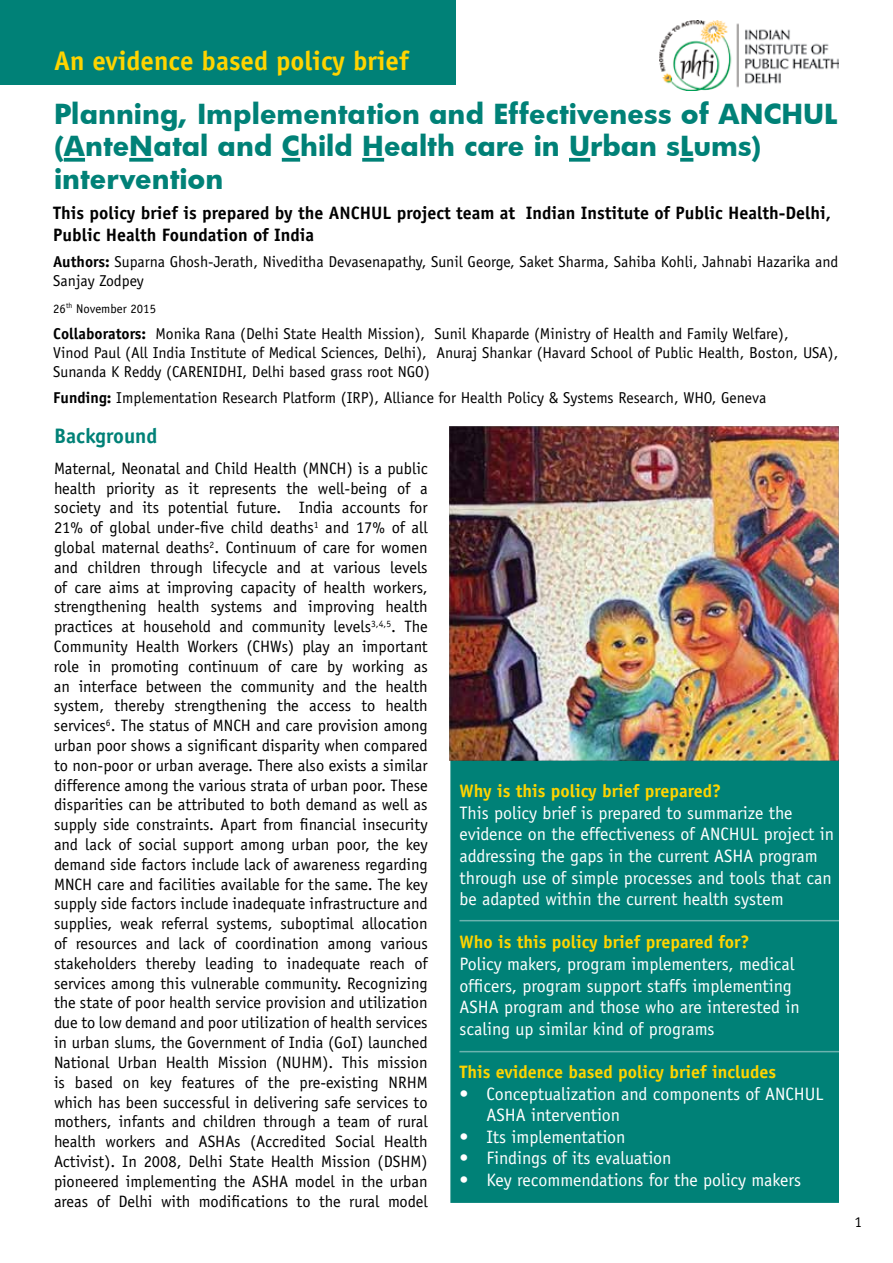
<style>
.page{position:relative;width:893px;height:1263px;background:#fff}
.page>*{position:absolute;margin:0;border:0;box-sizing:border-box;transform-origin:0 0}
.t1{font:700 27px/32.4px "Futura";color:#008177}
.t2{font:700 27px "Officina Sans";color:#ffd400}
.t3{font:700 21px "Officina Sans";color:#008177}
.t4{font:18px/21.6px "Officina Sans";color:#fff}
.t5{font:700 18px/22.5px "Officina Sans";color:#000}
.t6{font:700 18px "Officina Sans";color:#ffd400}
.t7{font:16.5px/19.8px "Officina Sans";color:#000;text-align:justify}
.t8{font:15.75px/18.9px "Officina Sans";color:#000}
.t9{font:15px "Officina Sans";color:#000}
.t10{font:12.75px "Officina Sans";color:#000}
.s1{font-weight:700}
</style>
<div class="page">
<div style="left:0;top:0;width:455px;height:85px;background:#008177"></div>
<div style="left:450px;top:759px;width:389px;height:444px;background:#008177;border:2px solid #008177"></div>
<svg style="left:64px;top:158px;width:21px;height:4px"></svg>
<svg style="left:129px;top:158px;width:24px;height:4px"></svg>
<svg style="left:282px;top:158px;width:18px;height:4px"></svg>
<svg style="left:362px;top:158px;width:22px;height:4px"></svg>
<svg style="left:569px;top:158px;width:21px;height:4px"></svg>
<svg style="left:680px;top:158px;width:13px;height:4px"></svg>
<img style="left:449px;top:426px;width:390px;height:335px">
<hr style="left:459px;top:920px;width:380px;height:1px;background:#6bb3af">
<hr style="left:459px;top:1051px;width:380px;height:1px;background:#6bb3af">
<img style="left:659px;top:20px;width:180px;height:71px">
<h1 class="t2" style="left:54px;top:44px;width:357px">An evidence based policy brief</h1>
<h1 class="t1" style="left:54px;top:97px;width:785px">Planning, Implementation and Effectiveness of ANCHUL (AnteNatal and Child Health care in Urban sLums) intervention</h1>
<p class="t5" style="left:53px;top:201px;width:779px">This policy brief is prepared by the ANCHUL project team at Indian Institute of Public Health-Delhi,<br>Public Health Foundation of India</p>
<p class="t8" style="left:53px;top:253px;width:786px"><span class="s1">Authors:</span> Suparna Ghosh-Jerath, Niveditha Devasenapathy, Sunil George, Saket Sharma, Sahiba Kohli, Jahnabi Hazarika and<br>Sanjay Zodpey</p>
<p class="t10" style="left:53px;top:301px;width:104px">26<sup>th</sup> November 2015</p>
<p class="t8" style="left:53px;top:324px;width:787px"><span class="s1">Collaborators:</span> Monika Rana (Delhi State Health Mission), Sunil Khaparde (Ministry of Health and Family Welfare),<br>Vinod Paul (All India Institute of Medical Sciences, Delhi), Anuraj Shankar (Havard School of Public Health, Boston, USA),<br>Sunanda K Reddy (CARENIDHI, Delhi based grass root NGO)</p>
<p class="t8" style="left:53px;top:389px;width:714px"><span class="s1">Funding:</span> Implementation Research Platform (IRP), Alliance for Health Policy &amp; Systems Research, WHO, Geneva</p>
<p class="t3" style="left:54px;top:423px;width:105px">Background</p>
<p class="t7" style="left:54px;top:458px;width:375px">Maternal, Neonatal and Child Health (MNCH) is a public health priority as it represents the well-being of a society and its potential future. India accounts for 21% of global under-five child deaths<sup>1</sup> and 17% of all global maternal deaths<sup>2</sup>. Continuum of care for women and children through lifecycle and at various levels of care aims at improving capacity of health workers, strengthening health systems and improving health practices at household and community levels<sup>3,4,5</sup>. The Community Health Workers (CHWs) play an important role in promoting continuum of care by working as an interface between the community and the health system, thereby strengthening the access to health services<sup>6</sup>. The status of MNCH and care provision among urban poor shows a significant disparity when compared to non-poor or urban average. There also exists a similar difference among the various strata of urban poor. These disparities can be attributed to both demand as well as supply side constraints. Apart from financial insecurity and lack of social support among urban poor, the key demand side factors include lack of awareness regarding MNCH care and facilities available for the same. The key supply side factors include inadequate infrastructure and supplies, weak referral systems, suboptimal allocation of resources and lack of coordination among various stakeholders thereby leading to inadequate reach of services among this vulnerable community. Recognizing the state of poor health service provision and utilization due to low demand and poor utilization of health services in urban slums, the Government of India (GoI) launched National Urban Health Mission (NUHM). This mission is based on key features of the pre-existing NRHM which has been successful in delivering safe services to mothers, infants and children through a team of rural health workers and ASHAs (Accredited Social Health Activist). In 2008, Delhi State Health Mission (DSHM) pioneered implementing the ASHA model in the urban areas of Delhi with modifications to the rural model</p>
<p class="t6" style="left:459px;top:780px;width:263px">Why is this policy brief prepared?</p>
<p class="t4" style="left:459px;top:802px;width:376px">This policy brief is prepared to summarize the evidence on the effectiveness of ANCHUL project in addressing the gaps in the current ASHA program through use of simple processes and tools that can be adapted within the current health system</p>
<p class="t6" style="left:459px;top:931px;width:292px">Who is this policy brief prepared for?</p>
<p class="t4" style="left:459px;top:953px;width:342px">Policy makers, program implementers, medical officers, program support staffs implementing ASHA program and those who are interested in scaling up similar kind of programs</p>
<p class="t6" style="left:459px;top:1061px;width:318px">This evidence based policy brief includes</p>
<p class="t4" style="left:486px;top:1083px;width:339px;text-indent:-27px">• Conceptualization and components of ANCHUL<br>ASHA intervention</p>
<p class="t4" style="left:459px;top:1126px;width:168px">• Its implementation</p>
<p class="t4" style="left:459px;top:1147px;width:214px">• Findings of its evaluation</p>
<p class="t4" style="left:459px;top:1169px;width:343px">• Key recommendations for the policy makers</p>
<p class="t9" style="left:855px;top:1213px;width:9px">1</p>
</div>
